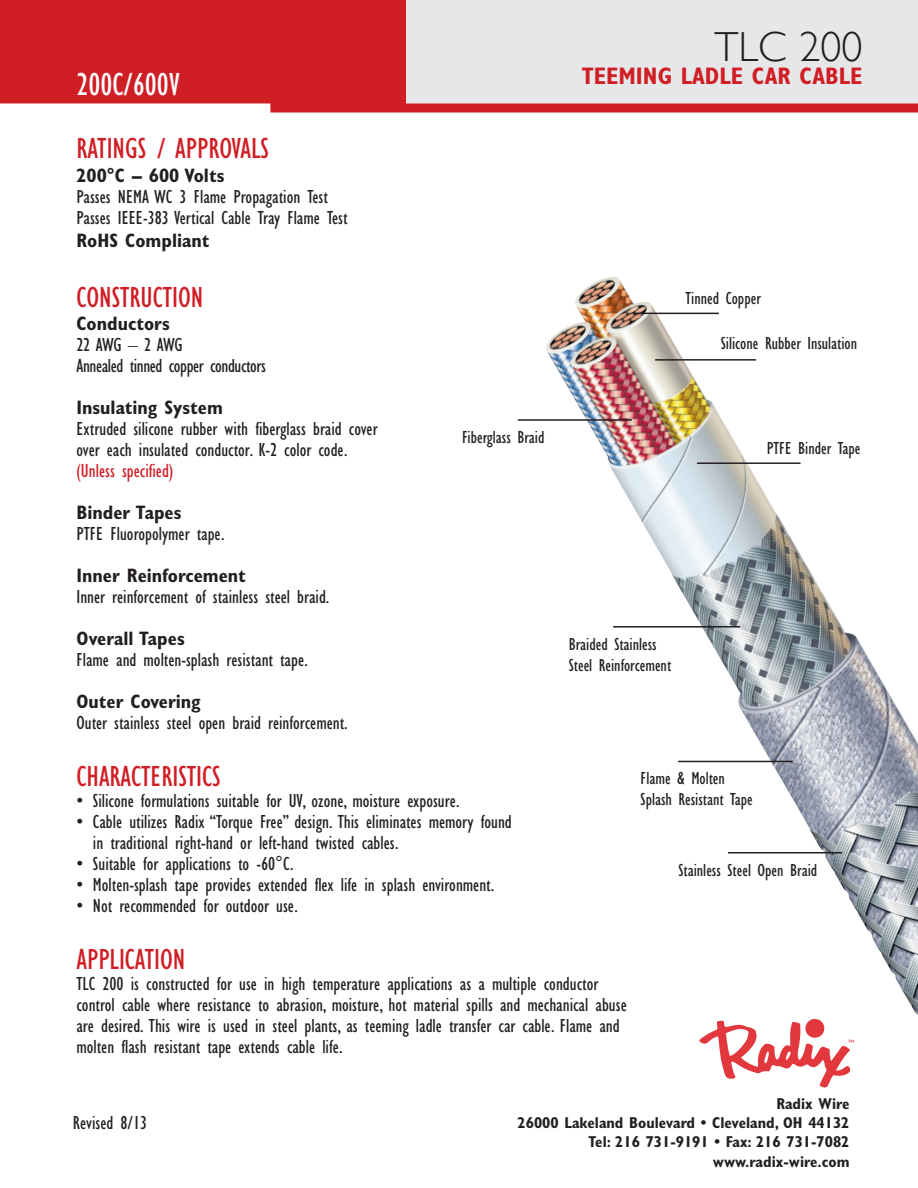
<style>
.page{position:relative;width:918px;height:1188px;background:#fff}
.page>*{position:absolute;margin:0;border:0;box-sizing:border-box;transform-origin:0 0}
.t1{font:300 42px "Gill Sans";color:#231f20}
.t2{font:condensed 33px "Gill Sans";color:#fff}
.t3{font:condensed 30px "Gill Sans";color:#d01e25}
.t4{font:700 condensed 24px "Gill Sans";color:#d01e25}
.t5{font:condensed 19.5px/21px "Gill Sans";color:#231f20}
.t6{font:700 condensed 19.5px "Gill Sans";color:#231f20}
.t7{font:condensed 19.5px "Gill Sans";letter-spacing:-.02em;color:#231f20}
.t8{font:condensed 18px/21px "Gill Sans";color:#231f20}
.t9{font:700 condensed 15.75px/19.4px "Gill Sans";color:#231f20;text-align:right}
.s1{font-weight:700}
.s2{color:#d01e25}
</style>
<div class="page">
<img style="left:546px;top:277px;width:372px;height:738px">
<div style="left:405px;top:0;width:513px;height:108px;background:#e6e7e9"></div>
<div style="left:270px;top:104px;width:648px;height:9px;background:#d01e25"></div>
<div style="left:0;top:0;width:405px;height:108px;background:#d01e25"></div>
<div style="left:0;top:104px;width:270px;height:8px;background:#fff"></div>
<svg style="left:699px;top:1019px;width:155px;height:69px"></svg>
<hr style="left:633px;top:313px;width:86px;height:1px;background:#231f20">
<hr style="left:613px;top:626px;width:127px;height:2px;background:#231f20">
<hr style="left:655px;top:359px;width:101px;height:2px;background:#231f20">
<hr style="left:697px;top:462px;width:104px;height:2px;background:#231f20">
<hr style="left:518px;top:419px;width:114px;height:2px;background:#231f20">
<hr style="left:678px;top:761px;width:114px;height:1px;background:#231f20">
<hr style="left:728px;top:852px;width:114px;height:2px;background:#231f20">
<p class="t2" style="left:76px;top:66px;width:105px">200C/600V</p>
<p class="t1" style="left:714px;top:23px;width:150px">TLC 200</p>
<p class="t4" style="left:582px;top:61px;width:282px">TEEMING LADLE CAR CABLE</p>
<p class="t3" style="left:76px;top:132px;width:194px">RATINGS / APPROVALS</p>
<p class="t5" style="left:76px;top:165px;width:253px"><span class="s1">200°C – 600 Volts<br></span>Passes NEMA WC 3 Flame Propagation Test</p>
<p class="t5" style="left:76px;top:207px;width:273px">Passes IEEE-383 Vertical Cable Tray Flame Test</p>
<p class="t6" style="left:76px;top:229px;width:135px">RoHS Compliant</p>
<p class="t3" style="left:76px;top:281px;width:128px">CONSTRUCTION</p>
<p class="t6" style="left:76px;top:312px;width:95px">Conductors</p>
<p class="t5" style="left:76px;top:335px;width:108px">22 AWG – 2 AWG</p>
<p class="t7" style="left:76px;top:355px;width:191px">Annealed tinned copper conductors</p>
<p class="t6" style="left:76px;top:396px;width:148px">Insulating System</p>
<p class="t5" style="left:76px;top:419px;width:303px">Extruded silicone rubber with fiberglass braid cover over each insulated conductor. K-2 color code. <span class="s2">(Unless specified)</span></p>
<p class="t6" style="left:76px;top:501px;width:106px">Binder Tapes</p>
<p class="t5" style="left:76px;top:513px;width:171px;line-height:42px">PTFE Fluoropolymer tape.<br><span class="s1">Inner Reinforcement</span></p>
<p class="t5" style="left:76px;top:587px;width:254px">Inner reinforcement of stainless steel braid.</p>
<p class="t6" style="left:76px;top:627px;width:110px">Overall Tapes</p>
<p class="t5" style="left:76px;top:639px;width:233px;line-height:42px">Flame and molten-splash resistant tape.<br><span class="s1">Outer Covering</span></p>
<p class="t5" style="left:76px;top:713px;width:273px">Outer stainless steel open braid reinforcement.</p>
<p class="t3" style="left:76px;top:760px;width:146px">CHARACTERISTICS</p>
<p class="t5" style="left:76px;top:791px;width:385px">• Silicone formulations suitable for UV, ozone, moisture exposure.</p>
<p class="t5" style="left:93px;top:812px;width:420px;text-indent:-16px">• Cable utilizes Radix “Torque Free” design. This eliminates memory found in traditional right-hand or left-hand twisted cables.</p>
<p class="t5" style="left:76px;top:854px;width:219px">• Suitable for applications to -60°C.</p>
<p class="t5" style="left:76px;top:875px;width:419px">• Molten-splash tape provides extended flex life in splash environment.</p>
<p class="t5" style="left:76px;top:896px;width:223px">• Not recommended for outdoor use.</p>
<p class="t3" style="left:76px;top:943px;width:110px">APPLICATION</p>
<p class="t5" style="left:76px;top:974px;width:552px">TLC 200 is constructed for use in high temperature applications as a multiple conductor control cable where resistance to abrasion, moisture, hot material spills and mechanical abuse are desired. This wire is used in steel plants, as teeming ladle transfer car cable. Flame and molten flash resistant tape extends cable life.</p>
<p class="t8" style="left:686px;top:288px;width:77px">Tinned Copper</p>
<p class="t8" style="left:721px;top:333px;width:138px">Silicone Rubber Insulation</p>
<p class="t8" style="left:462px;top:427px;width:84px">Fiberglass Braid</p>
<p class="t8" style="left:767px;top:438px;width:95px">PTFE Binder Tape</p>
<p class="t8" style="left:569px;top:634px;width:104px">Braided Stainless<br>Steel Reinforcement</p>
<p class="t8" style="left:641px;top:768px;width:114px">Flame &amp; Molten<br>Splash Resistant Tape</p>
<p class="t8" style="left:679px;top:860px;width:140px">Stainless Steel Open Braid</p>
<p class="t5" style="left:73px;top:1113px;width:76px">Revised 8/13</p>
<p class="t9" style="left:518px;top:1094px;width:333px">Radix Wire<br>26000 Lakeland Boulevard • Cleveland, OH 44132</p>
<p class="t9" style="left:588px;top:1132px;width:263px">Tel: 216 731-9191 • Fax: 216 731-7082 www.radix-wire.com</p>
</div>
